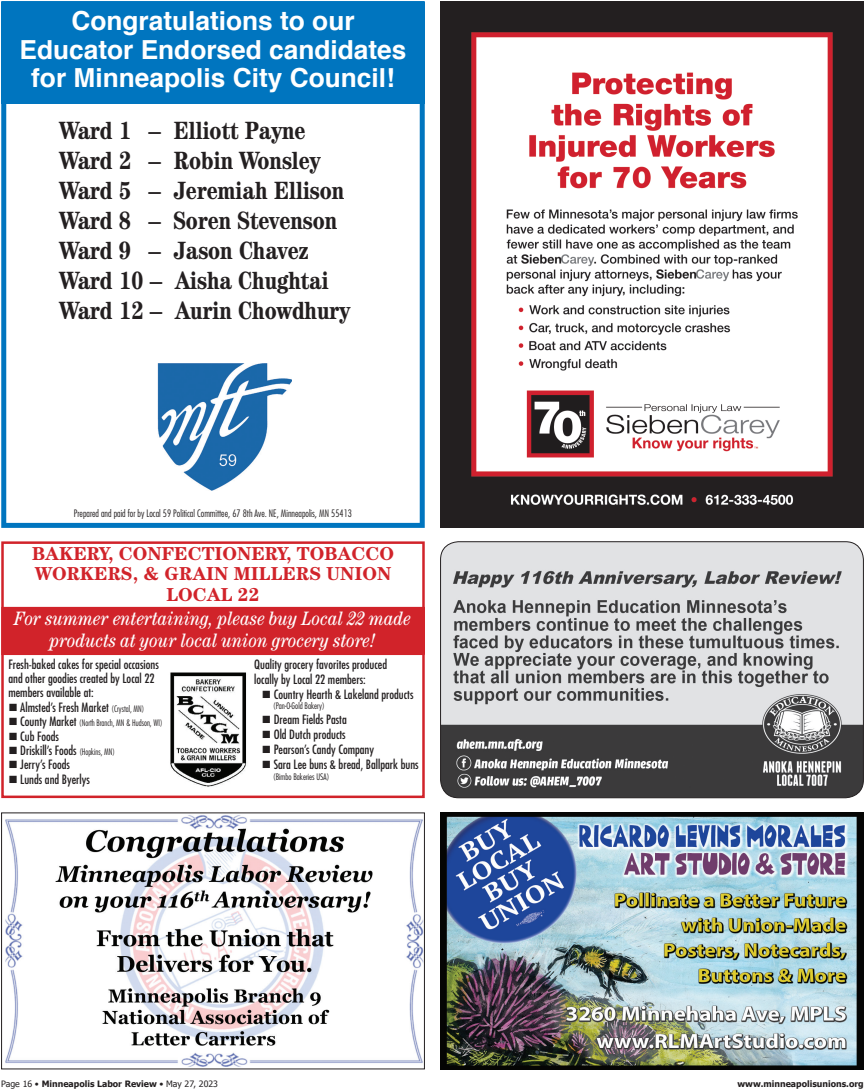
<style>
.page{position:relative;width:865px;height:1092px;background:#fff}
.page>*{position:absolute;margin:0;border:0;box-sizing:border-box;transform-origin:0 0}
.t1{font:700 26.25px/28.8px "Helvetica";color:#fff;text-align:center}
.t2{font:700 condensed 25px/30px "Century Std";color:#231f20}
.t3{font:italic condensed 19.38px/21.9px "Century Std";color:#fff;text-align:center}
.t4{font:700 18.75px/20.6px "Century Std";color:#d1232a;text-align:center}
.t5{font:condensed 12.5px/14.4px "Futura";color:#231f20}
.t6{font:300 condensed 10px "Futura";color:#231f20}
.t7{font:700 8.75px "Tahoma";color:#231f20}
.t8{font:300 condensed 8.75px "Futura";color:#231f20;scale:.95 1}
.t9{font:300 condensed 8.75px "Futura";color:#231f20}
.s1{font-weight:300;font-size:8.75px}
.s2{font-weight:400;font-size:12.5px}
.s3{font-weight:400}
</style>
<div class="page">
<div style="left:1px;top:541px;width:423px;height:257px;border:2px solid #d1232a"></div>
<div style="left:2px;top:607px;width:422px;height:47px;background:#d1232a"></div>
<div style="left:1px;top:606px;width:423px;height:49px;border:1px solid #d1232a"></div>
<img style="left:170px;top:672px;width:77px;height:115px">
<img style="left:5px;top:815px;width:417px;height:252px">
<img style="left:440px;top:812px;width:423px;height:257px">
<img style="left:440px;top:541px;width:422px;height:256px">
<div style="left:440px;top:541px;width:423px;height:257px;border:1px solid #231f20;border-radius:18px"></div>
<img style="left:440px;top:1px;width:423px;height:527px">
<div style="left:1px;top:1px;width:423px;height:527px;border:5px solid #0075bf"></div>
<div style="left:1px;top:2px;width:423px;height:102px;background:#0075bf"></div>
<img style="left:157px;top:363px;width:135px;height:128px">
<p class="t1" style="left:19px;top:7px;width:388px">Congratulations to our<br>Educator Endorsed candidates for Minneapolis City Council!</p>
<p class="t2" style="left:60px;top:115px;width:292px">Ward 1 – Elliott Payne<br>Ward 2 – Robin Wonsley<br>Ward 5 – Jeremiah Ellison<br>Ward 8 – Soren Stevenson<br>Ward 9 – Jason Chavez<br>Ward 10 – Aisha Chughtai<br>Ward 12 – Aurin Chowdhury</p>
<p class="t6" style="left:74px;top:507px;width:279px">Prepared and paid for by Local 59 Political Committee, 67 8th Ave. NE, Minneapolis, MN 55413</p>
<p class="t4" style="left:32px;top:542px;width:363px">BAKERY, CONFECTIONERY, TOBACCO<br>WORKERS, &amp; GRAIN MILLERS UNION<br>LOCAL 22</p>
<p class="t3" style="left:15px;top:607px;width:398px">For summer entertaining, please buy Local 22 made products at your local union grocery store!</p>
<p class="t5" style="left:8px;top:656px;width:152px">Fresh-baked cakes for special occasions and other goodies created by Local 22 members available at:</p>
<p class="t5" style="left:8px;top:699px;width:137px">■ Almsted’s Fresh Market <span class="s1">(Crystal, MN)</span></p>
<p class="t8" style="left:8px;top:717px;width:164px">■ <span class="s2">County Market</span> (North Branch, MN &amp; Hudson, WI)</p>
<p class="t5" style="left:8px;top:728px;width:52px">■ Cub Foods</p>
<p class="t5" style="left:8px;top:743px;width:108px">■ Driskill’s Foods <span class="s1">(Hopkins, MN)</span></p>
<p class="t5" style="left:8px;top:757px;width:63px">■ Jerry’s Foods</p>
<p class="t5" style="left:8px;top:771px;width:83px">■ Lunds and Byerlys</p>
<p class="t5" style="left:254px;top:656px;width:134px;line-height:15px">Quality grocery favorites produced locally by Local 22 members:</p>
<p class="t5" style="left:262px;top:686px;width:153px">■ Country Hearth &amp; Lakeland products</p>
<p class="t9" style="left:273px;top:700px;width:53px">(Pan-O-Gold Bakery)</p>
<p class="t5" style="left:262px;top:712px;width:86px">■ Dream Fields Pasta</p>
<p class="t5" style="left:262px;top:727px;width:85px">■ Old Dutch products</p>
<p class="t5" style="left:262px;top:742px;width:114px">■ Pearson’s Candy Company</p>
<p class="t5" style="left:262px;top:757px;width:158px">■ Sara Lee buns &amp; bread, Ballpark buns</p>
<p class="t9" style="left:273px;top:771px;width:58px">(Bimbo Bakeries USA)</p>
<p class="t7" style="left:1px;top:1077px;width:218px"><span class="s3">Page 16 •</span> Minneapolis Labor Review <span class="s3">• May 27, 2023</span></p>
<p class="t7" style="left:737px;top:1077px;width:128px">www.minneapolisunions.org</p>
</div>
